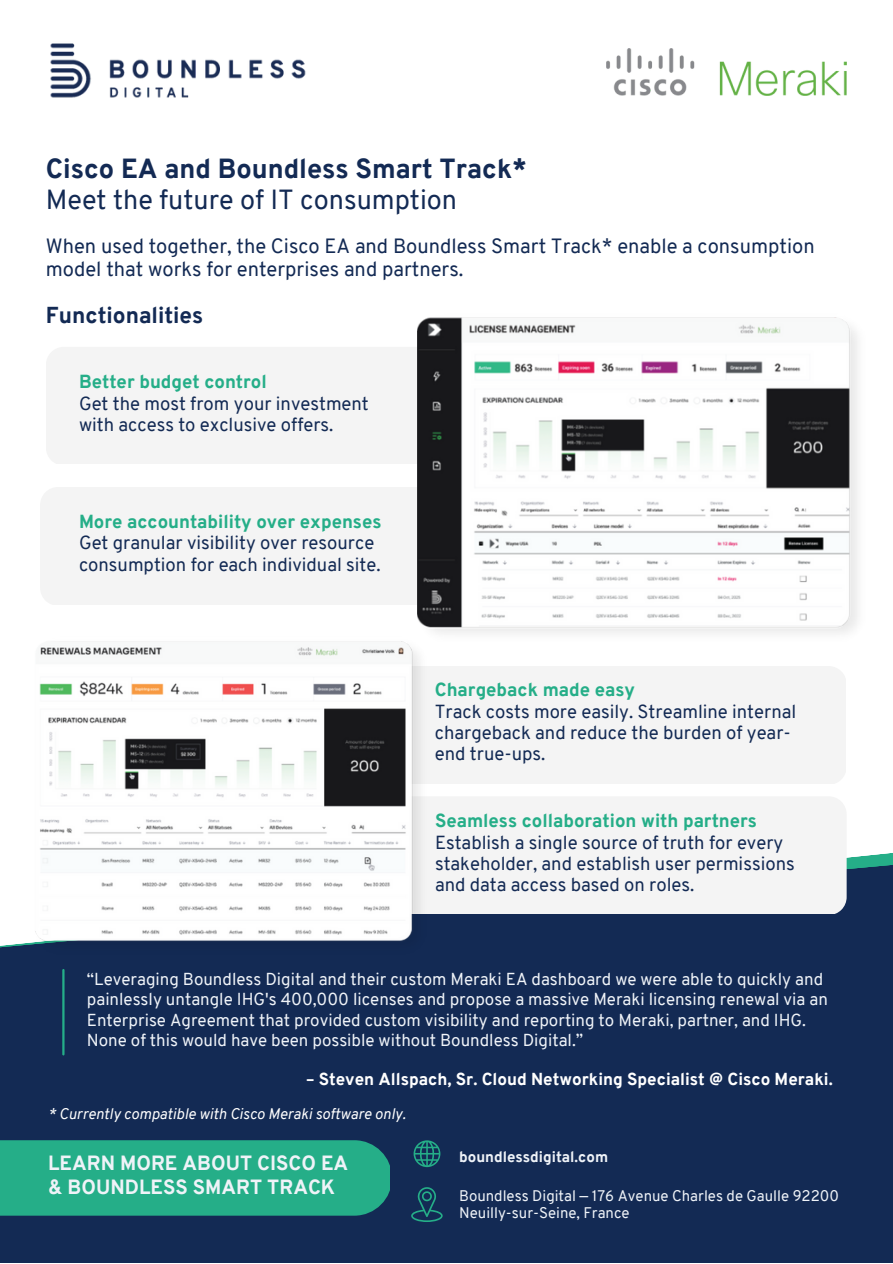
<style>
.page{position:relative;width:893px;height:1264px;background:#fff}
.page>*{position:absolute;margin:0;border:0;box-sizing:border-box;transform-origin:0 0}
.t1{font:800 27px "Overpass";color:#132a54}
.t2{font:27px "Overpass";color:#132a54}
.t3{font:800 22.5px "Overpass";color:#132a54}
.t4{font:20.1px/23.5px "Overpass";color:#132a54}
.t5{font:800 20.1px/23.5px "Overpass";color:#eff3f8}
.t6{font:18.45px/21.3px "Overpass";color:#132a54}
.t7{font:800 18.45px "Overpass";color:#25ae88}
.t8{font:16.95px/20.2px "Overpass";color:#eff3f8}
.t9{font:800 16.95px "Overpass";color:#fff}
.t10{font:15px/16.8px "Overpass";color:#eff3f8}
.t11{font:italic 15px "Overpass";color:#fff}
.t12{font:800 15px "Overpass";color:#eff3f8}
</style>
<div class="page">
<div style="left:46px;top:347px;width:371px;height:117px;background:#f4f4f4"></div>
<div style="left:40px;top:487px;width:377px;height:117px;background:#f4f4f4"></div>
<div style="left:427px;top:666px;width:418px;height:117px;background:#f4f4f4"></div>
<div style="left:0;top:853px;width:892px;height:409px;background:#132a54"></div>
<img style="left:606px;top:49px;width:240px;height:47px">
<img style="left:50px;top:43px;width:256px;height:55px">
<div style="left:427px;top:797px;width:419px;height:116px;background:#f4f4f4"></div>
<img style="left:417px;top:317px;width:441px;height:316px">
<img style="left:35px;top:641px;width:392px;height:315px">
<svg style="left:413px;top:1140px;width:27px;height:27px"></svg>
<svg style="left:411px;top:1187px;width:31px;height:34px"></svg>
<div style="left:0;top:1140px;width:390px;height:75px;background:#25ae88"></div>
<hr style="left:62px;top:970px;width:3px;height:84px;background:#25ae88">
<h1 class="t1" style="left:46px;top:157px;width:482px">Cisco EA and Boundless Smart Track*</h1>
<h1 class="t2" style="left:46px;top:189px;width:413px">Meet the future of IT consumption</h1>
<p class="t4" style="left:46px;top:236px;width:770px">When used together, the Cisco EA and Boundless Smart Track* enable a consumption model that works for enterprises and partners.</p>
<p class="t3" style="left:46px;top:306px;width:159px">Functionalities</p>
<p class="t7" style="left:79px;top:374px;width:189px">Better budget control</p>
<p class="t6" style="left:79px;top:394px;width:291px">Get the most from your investment with access to exclusive offers.</p>
<p class="t7" style="left:79px;top:514px;width:304px">More accountability over expenses</p>
<p class="t6" style="left:79px;top:534px;width:303px">Get granular visibility over resource consumption for each individual site.</p>
<p class="t7" style="left:435px;top:682px;width:202px">Chargeback made easy</p>
<p class="t6" style="left:435px;top:702px;width:363px">Track costs more easily. Streamline internal chargeback and reduce the burden of year&shy;end true-ups.</p>
<p class="t7" style="left:435px;top:813px;width:323px">Seamless collaboration with partners</p>
<p class="t6" style="left:435px;top:833px;width:361px">Establish a single source of truth for every stakeholder, and establish user permissions and data access based on roles.</p>
<p class="t8" style="left:87px;top:970px;width:742px">“Leveraging Boundless Digital and their custom Meraki EA dashboard we were able to quickly and painlessly untangle IHG's 400,000 licenses and propose a massive Meraki licensing renewal via an Enterprise Agreement that provided custom visibility and reporting to Meraki, partner, and IHG.<br>None of this would have been possible without Boundless Digital.”</p>
<p class="t9" style="left:306px;top:1072px;width:528px">– Steven Allspach, Sr. Cloud Networking Specialist @ Cisco Meraki.</p>
<p class="t11" style="left:48px;top:1107px;width:359px">* Currently compatible with Cisco Meraki software only.</p>
<p class="t5" style="left:48px;top:1153px;width:302px">LEARN MORE ABOUT CISCO EA &amp; BOUNDLESS SMART TRACK</p>
<p class="t12" style="left:459px;top:1150px;width:150px">boundlessdigital.com</p>
<p class="t10" style="left:459px;top:1189px;width:381px">Boundless Digital — 176 Avenue Charles de Gaulle 92200<br>Neuilly-sur-Seine, France</p>
</div>
